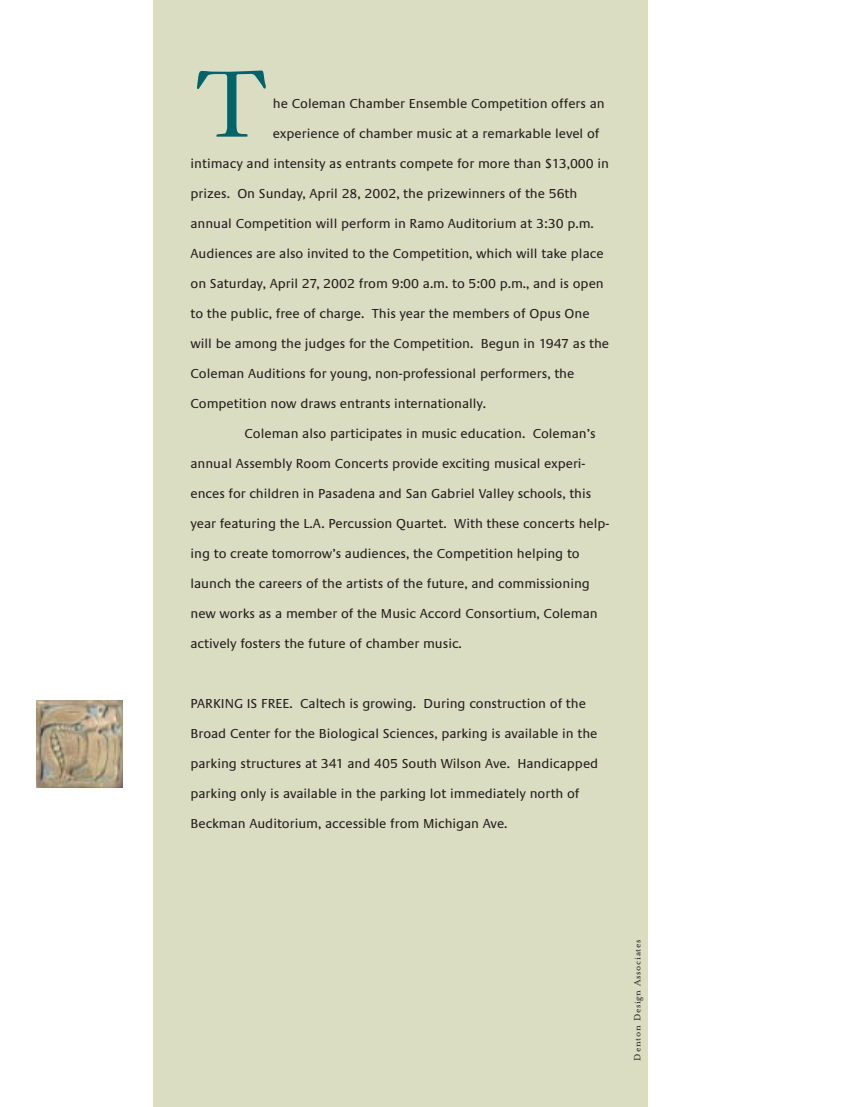
<style>
.page{position:relative;width:864px;height:1107px;background:#fff}
.page>*{position:absolute;margin:0;border:0;box-sizing:border-box;transform-origin:0 0}
.t1{font:154.5px "Democratica";color:#006469}
.t2{font:13.5px "Praxis";color:#231f1f}
.t3{font:10.5px "Mrs Eaves Roman";letter-spacing:.06em;color:#231f1f}
</style>
<div class="page">
<div style="left:153px;top:0;width:495px;height:1107px;background:#daddc1"></div>
<img style="left:36px;top:701px;width:87px;height:86px">
<h1 class="t1" style="left:193px;top:35px;width:79px">T</h1>
<p class="t2" style="left:273px;top:98px;width:333px">he Coleman Chamber Ensemble Competition offers an</p>
<p class="t2" style="left:273px;top:128px;width:328px">experience of chamber music at a remarkable level of</p>
<p class="t2" style="left:190px;top:158px;width:420px">intimacy and intensity as entrants compete for more than $13,000 in</p>
<p class="t2" style="left:190px;top:188px;width:388px">prizes. On Sunday, April 28, 2002, the prizewinners of the 56th</p>
<p class="t2" style="left:190px;top:218px;width:405px">annual Competition will perform in Ramo Auditorium at 3:30 p.m.</p>
<p class="t2" style="left:190px;top:248px;width:415px">Audiences are also invited to the Competition, which will take place</p>
<p class="t2" style="left:190px;top:278px;width:415px">on Saturday, April 27, 2002 from 9:00 a.m. to 5:00 p.m., and is open</p>
<p class="t2" style="left:190px;top:308px;width:401px">to the public, free of charge. This year the members of Opus One</p>
<p class="t2" style="left:190px;top:338px;width:420px">will be among the judges for the Competition. Begun in 1947 as the</p>
<p class="t2" style="left:190px;top:368px;width:385px">Coleman Auditions for young, non-professional performers, the</p>
<p class="t2" style="left:190px;top:398px;width:297px">Competition now draws entrants internationally.</p>
<p class="t2" style="left:244px;top:428px;width:353px">Coleman also participates in music education. Coleman’s</p>
<p class="t2" style="left:190px;top:458px;width:397px">annual Assembly Room Concerts provide exciting musical experi-</p>
<p class="t2" style="left:190px;top:488px;width:402px">ences for children in Pasadena and San Gabriel Valley schools, this</p>
<p class="t2" style="left:190px;top:518px;width:420px">year featuring the L.A. Percussion Quartet. With these concerts help-</p>
<p class="t2" style="left:190px;top:548px;width:391px">ing to create tomorrow’s audiences, the Competition helping to</p>
<p class="t2" style="left:190px;top:578px;width:401px">launch the careers of the artists of the future, and commissioning</p>
<p class="t2" style="left:190px;top:608px;width:409px">new works as a member of the Music Accord Consortium, Coleman</p>
<p class="t2" style="left:190px;top:638px;width:273px">actively fosters the future of chamber music.</p>
<p class="t2" style="left:190px;top:698px;width:397px">PARKING IS FREE. Caltech is growing. During construction of the</p>
<p class="t2" style="left:190px;top:728px;width:408px">Broad Center for the Biological Sciences, parking is available in the</p>
<p class="t2" style="left:190px;top:758px;width:409px">parking structures at 341 and 405 South Wilson Ave. Handicapped</p>
<p class="t2" style="left:190px;top:788px;width:391px">parking only is available in the parking lot immediately north of</p>
<p class="t2" style="left:190px;top:818px;width:319px">Beckman Auditorium, accessible from Michigan Ave.</p>
<p class="t3" style="left:631px;top:1060px;width:123px;rotate:-90deg">Denton Design Associates</p>
</div>
